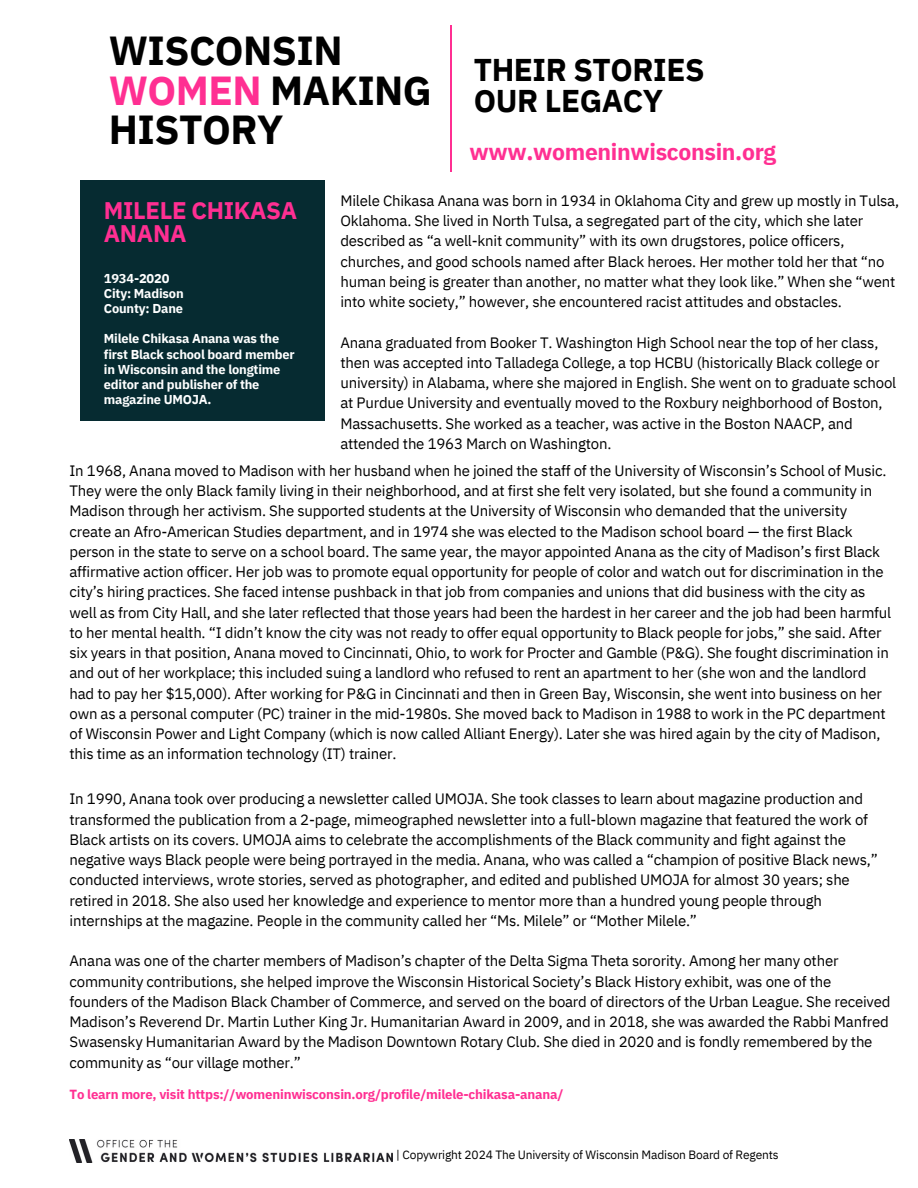
<style>
.page{position:relative;width:918px;height:1188px;background:#fff}
.page>*{position:absolute;margin:0;border:0;box-sizing:border-box;transform-origin:0 0}
.t1{font:700 40.5px/39.8px "IBM Plex Sans";letter-spacing:-.015em;color:#000}
.t2{font:700 31.35px/30.6px "IBM Plex Sans";letter-spacing:-.015em;color:#000}
.t3{font:700 24px/23.1px "IBM Plex Sans";letter-spacing:-.015em;color:#ff2f92}
.t4{font:700 22.95px "IBM Plex Sans";letter-spacing:-.015em;color:#ff2f92}
.t5{font:15px/20.2px "IBM Plex Sans";letter-spacing:-.015em;color:#000}
.t6{font:700 13.2px "IBM Plex Sans";letter-spacing:-.015em;color:#ff2f92}
.t7{font:700 12.9px/15.1px "IBM Plex Sans";letter-spacing:-.015em;color:#feffff}
.t8{font:12px "IBM Plex Sans";letter-spacing:-.015em;color:#000}
.s1{color:#ff2f92}
</style>
<div class="page">
<div style="left:80px;top:181px;width:244px;height:240px;background:#062b31"></div>
<hr style="left:450px;top:26px;width:1px;height:146px;background:#ff2f92">
<img style="left:70px;top:1140px;width:322px;height:22px">
<h5 class="t1" style="left:109px;top:30px;width:325px">WISCONSIN<br><span class="s1">WOMEN</span> MAKING<br>HISTORY</h5>
<h5 class="t2" style="left:474px;top:54px;width:232px">THEIR STORIES<br>OUR LEGACY</h5>
<h5 class="t4" style="left:470px;top:137px;width:308px">www.womeninwisconsin.org</h5>
<h5 class="t3" style="left:104px;top:199px;width:195px">MILELE CHIKASA<br>ANANA</h5>
<h5 class="t7" style="left:104px;top:270px;width:81px">1934-2020<br>City: Madison<br>County: Dane</h5>
<h6 class="t7" style="left:104px;top:331px;width:192px">Milele Chikasa Anana was the first Black school board member in Wisconsin and the longtime editor and publisher of the magazine UMOJA.</h6>
<p class="t5" style="left:340px;top:190px;width:560px">Milele Chikasa Anana was born in 1934 in Oklahoma City and grew up mostly in Tulsa, Oklahoma. She lived in North Tulsa, a segregated part of the city, which she later described as “a well-knit community” with its own drugstores, police officers, churches, and good schools named after Black heroes. Her mother told her that “no human being is greater than another, no matter what they look like.” When she “went into white society,” however, she encountered racist attitudes and obstacles.</p>
<p class="t5" style="left:340px;top:332px;width:557px">Anana graduated from Booker T. Washington High School near the top of her class, then was accepted into Talladega College, a top HCBU (historically Black college or university) in Alabama, where she majored in English. She went on to graduate school at Purdue University and eventually moved to the Roxbury neighborhood of Boston, Massachusetts. She worked as a teacher, was active in the Boston NAACP, and attended the 1963 March on Washington.</p>
<h2 class="t5" style="left:70px;top:460px;width:823px">In 1968, Anana moved to Madison with her husband when he joined the staff of the University of Wisconsin’s School of Music.<br>They were the only Black family living in their neighborhood, and at first she felt very isolated, but she found a community in Madison through her activism. She supported students at the University of Wisconsin who demanded that the university create an Afro-American Studies department, and in 1974 she was elected to the Madison school board — the first Black person in the state to serve on a school board. The same year, the mayor appointed Anana as the city of Madison’s first Black affirmative action officer. Her job was to promote equal opportunity for people of color and watch out for discrimination in the city’s hiring practices. She faced intense pushback in that job from companies and unions that did business with the city as well as from City Hall, and she later reflected that those years had been the hardest in her career and the job had been harmful to her mental health. “I didn’t know the city was not ready to offer equal opportunity to Black people for jobs,” she said. After six years in that position, Anana moved to Cincinnati, Ohio, to work for Procter and Gamble (P&amp;G). She fought discrimination in and out of her workplace; this included suing a landlord who refused to rent an apartment to her (she won and the landlord had to pay her $15,000). After working for P&amp;G in Cincinnati and then in Green Bay, Wisconsin, she went into business on her own as a personal computer (PC) trainer in the mid-1980s. She moved back to Madison in 1988 to work in the PC department of Wisconsin Power and Light Company (which is now called Alliant Energy). Later she was hired again by the city of Madison, this time as an information technology (IT) trainer.</h2>
<h4 class="t5" style="left:70px;top:789px;width:810px">In 1990, Anana took over producing a newsletter called UMOJA. She took classes to learn about magazine production and transformed the publication from a 2-page, mimeographed newsletter into a full-blown magazine that featured the work of Black artists on its covers. UMOJA aims to celebrate the accomplishments of the Black community and fight against the negative ways Black people were being portrayed in the media. Anana, who was called a “champion of positive Black news,” conducted interviews, wrote stories, served as photographer, and edited and published UMOJA for almost 30 years; she retired in 2018. She also used her knowledge and experience to mentor more than a hundred young people through internships at the magazine. People in the community called her “Ms. Milele” or “Mother Milele.”</h4>
<h3 class="t5" style="left:70px;top:951px;width:823px">Anana was one of the charter members of Madison’s chapter of the Delta Sigma Theta sorority. Among her many other community contributions, she helped improve the Wisconsin Historical Society’s Black History exhibit, was one of the founders of the Madison Black Chamber of Commerce, and served on the board of directors of the Urban League. She received Madison’s Reverend Dr. Martin Luther King Jr. Humanitarian Award in 2009, and in 2018, she was awarded the Rabbi Manfred Swasensky Humanitarian Award by the Madison Downtown Rotary Club. She died in 2020 and is fondly remembered by the community as “our village mother.”</h3>
<h6 class="t6" style="left:70px;top:1086px;width:496px">To learn more, visit https://womeninwisconsin.org/profile/milele-chikasa-anana/</h6>
<h6 class="t8" style="left:396px;top:1146px;width:384px">| Copywright 2024 The University of Wisconsin Madison Board of Regents</h6>
</div>
